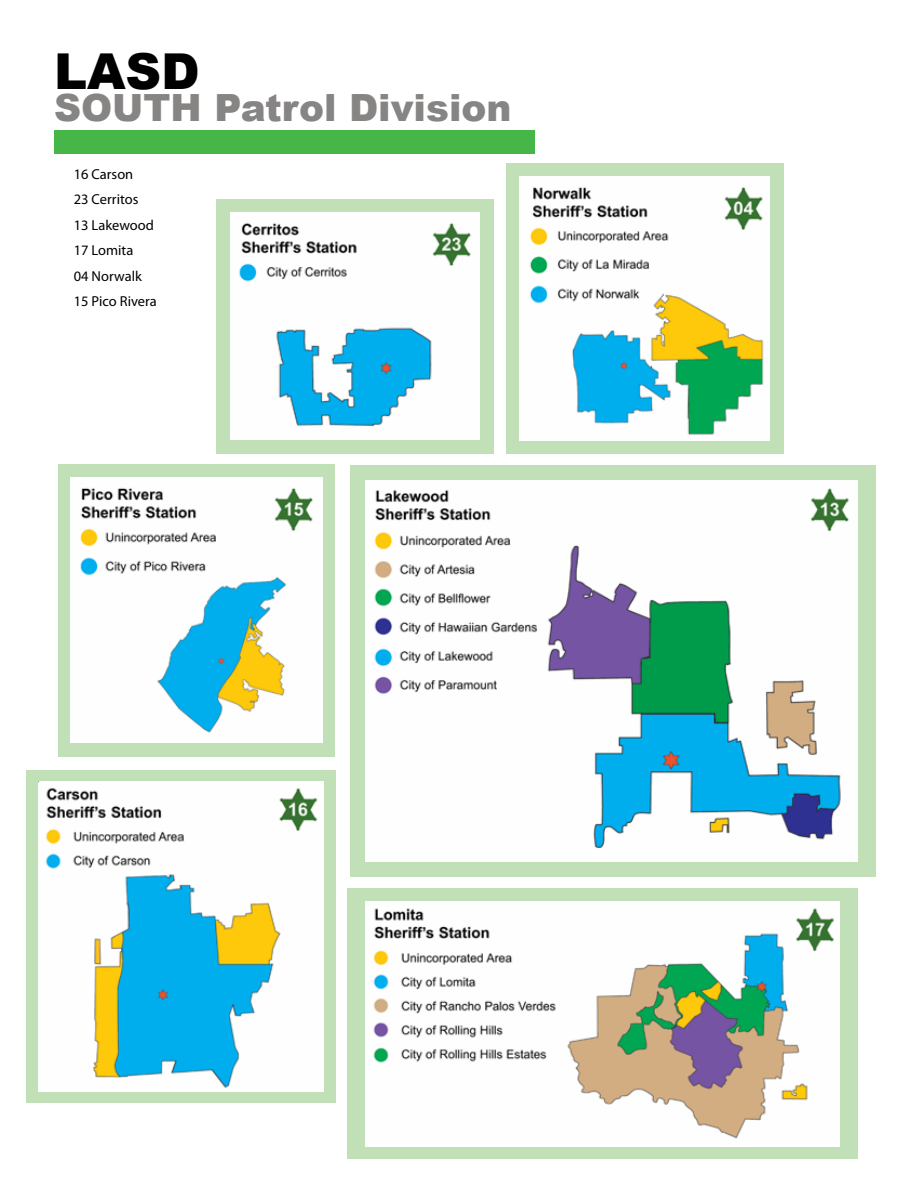
<style>
.page{position:relative;width:918px;height:1188px;background:#fff}
.page>*{position:absolute;margin:0;border:0;box-sizing:border-box;transform-origin:0 0}
.t1{font:900 49.5px "Arial";color:#000}
.t2{font:900 37.5px "Arial";color:#878484}
.t3{font:14.4px/25.5px "Myriad Pro";color:#000}
</style>
<div class="page">
<div style="left:54px;top:130px;width:481px;height:23px;background:#47b649"></div>
<div style="left:350px;top:465px;width:526px;height:412px;background:#c1e0b8"></div>
<div style="left:58px;top:464px;width:277px;height:292px;background:#c1e0b8"></div>
<div style="left:26px;top:770px;width:310px;height:333px;background:#c1e0b8"></div>
<img style="left:38px;top:781px;width:286px;height:310px">
<div style="left:347px;top:889px;width:511px;height:270px;background:#c1e0b8"></div>
<img style="left:366px;top:901px;width:474px;height:245px">
<div style="left:216px;top:199px;width:278px;height:255px;background:#c1e0b8"></div>
<img style="left:230px;top:213px;width:249px;height:227px">
<img style="left:365px;top:481px;width:493px;height:381px">
<div style="left:506px;top:163px;width:277px;height:291px;background:#c1e0b8"></div>
<img style="left:519px;top:176px;width:251px;height:265px">
<img style="left:70px;top:478px;width:253px;height:264px">
<h1 class="t1" style="left:54px;top:36px;width:147px">LASD</h1>
<h2 class="t2" style="left:54px;top:80px;width:459px">SOUTH Patrol Division</h2>
<p class="t3" style="left:74px;top:161px;width:85px">16 Carson<br>23 Cerritos<br>13 Lakewood<br>17 Lomita<br>04 Norwalk<br>15 Pico Rivera</p>
</div>
